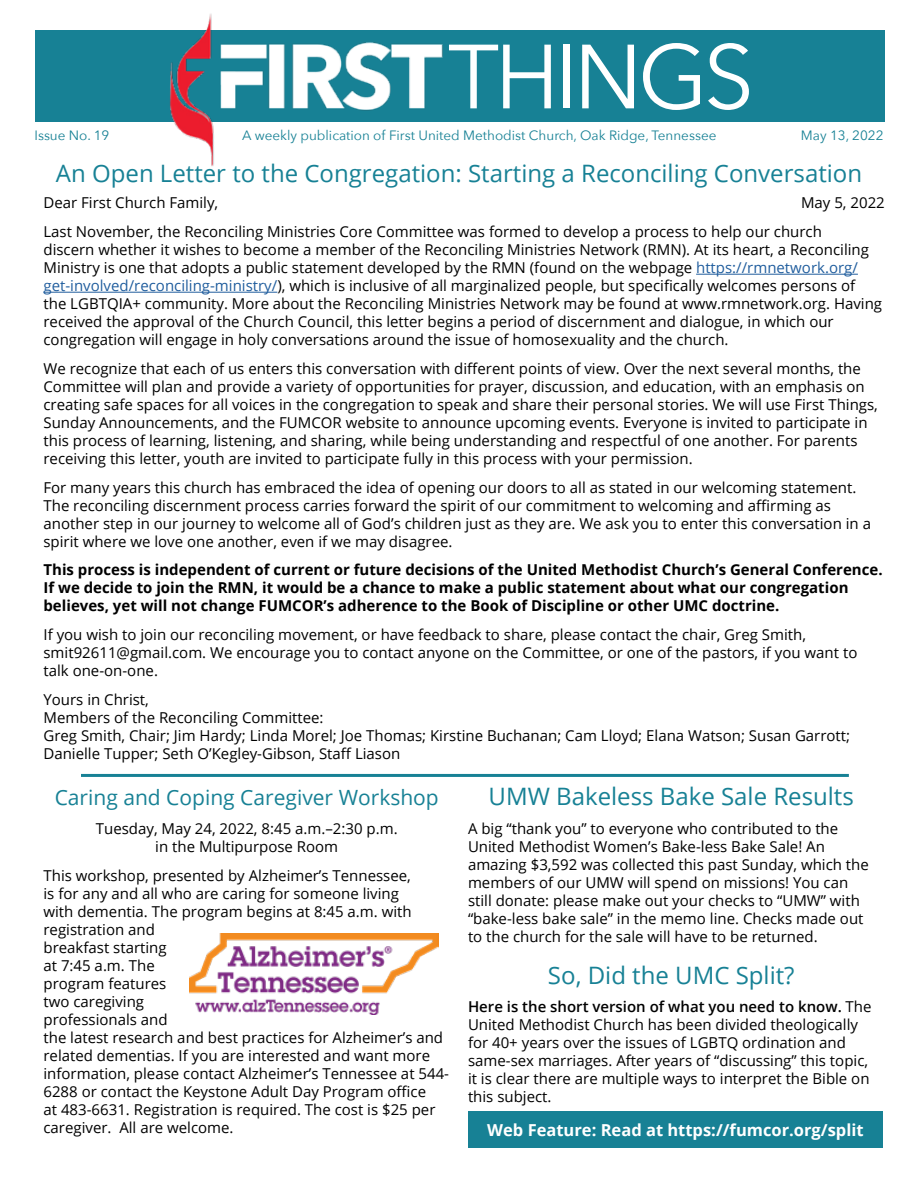
<style>
.page{position:relative;width:918px;height:1188px;background:#fff}
.page>*{position:absolute;margin:0;border:0;box-sizing:border-box;transform-origin:0 0}
.t1{font:90px "Avenir Next";letter-spacing:-.05em;color:#fff}
.t2{font:24px "Open Sans";color:#178195}
.t3{font:21px "Open Sans";color:#178195}
.t4{font:700 16.5px "Open Sans";color:#fff}
.t5{font:15px/18px "Open Sans";color:#000}
.t6{font:700 15px/18px "Open Sans";color:#000}
.t7{font:13.5px "Avenir Next";color:#178195}
.s1{color:#215e9e}
.s2{font-weight:600}
</style>
<div class="page">
<div style="left:35px;top:30px;width:850px;height:92px;background:#178195"></div>
<img style="left:170px;top:14px;width:273px;height:152px">
<hr style="left:696px;top:274px;width:162px;height:1px;background:#215e9e">
<hr style="left:44px;top:292px;width:233px;height:1px;background:#215e9e">
<div style="left:468px;top:1111px;width:415px;height:37px;background:#178195"></div>
<img style="left:189px;top:934px;width:249px;height:81px">
<hr style="left:81px;top:774px;width:768px;height:3px;background:#178195">
<h1 class="t1" style="left:448px;top:1px;width:308px">THINGS</h1>
<p class="t7" style="left:34px;top:124px;width:76px">Issue No. 19</p>
<p class="t7" style="left:242px;top:124px;width:476px">A weekly publication of First United Methodist Church, Oak Ridge, Tennessee</p>
<p class="t7" style="left:801px;top:124px;width:84px">May 13, 2022</p>
<h2 class="t2" style="left:56px;top:157px;width:808px">An Open Letter to the Congregation: Starting a Reconciling Conversation</h2>
<p class="t5" style="left:44px;top:193px;width:176px">Dear First Church Family,</p>
<p class="t5" style="left:44px;top:188px;width:843px;line-height:28.8px;text-indent:758px">May 5, 2022<br>Last November, the Reconciling Ministries Core Committee was formed to develop a process to help our church</p>
<p class="t5" style="left:44px;top:240px;width:840px">discern whether it wishes to become a member of the Reconciling Ministries Network (RMN). At its heart, a Reconciling Ministry is one that adopts a public statement developed by the RMN (found on the webpage <span class="s1">https://rmnetwork.org/ get-involved/reconciling-ministry/</span>), which is inclusive of all marginalized people, but specifically welcomes persons of<br>the LGBTQIA+ community. More about the Reconciling Ministries Network may be found at www.rmnetwork.org. Having received the approval of the Church Council, this letter begins a period of discernment and dialogue, in which our congregation will engage in holy conversations around the issue of homosexuality and the church.</p>
<p class="t5" style="left:44px;top:359px;width:836px">We recognize that each of us enters this conversation with different points of view. Over the next several months, the Committee will plan and provide a variety of opportunities for prayer, discussion, and education, with an emphasis on creating safe spaces for all voices in the congregation to speak and share their personal stories. We will use First Things, Sunday Announcements, and the FUMCOR website to announce upcoming events. Everyone is invited to participate in this process of learning, listening, and sharing, while being understanding and respectful of one another. For parents receiving this letter, youth are invited to participate fully in this process with your permission.</p>
<p class="t5" style="left:44px;top:478px;width:829px">For many years this church has embraced the idea of opening our doors to all as stated in our welcoming statement.<br>The reconciling discernment process carries forward the spirit of our commitment to welcoming and affirming as another step in our journey to welcome all of God’s children just as they are. We ask you to enter this conversation in a spirit where we love one another, even if we may disagree.</p>
<p class="t6" style="left:44px;top:561px;width:841px">This process is independent of current or future decisions of the United Methodist Church’s General Conference.<br>If we decide to join the RMN, it would be a chance to make a public statement about what our congregation believes, yet will not change FUMCOR’s adherence to the Book of Discipline or other UMC doctrine.</p>
<p class="t5" style="left:44px;top:625px;width:815px">If you wish to join our reconciling movement, or have feedback to share, please contact the chair, Greg Smith, smit92611@gmail.com. We encourage you to contact anyone on the Committee, or one of the pastors, if you want to talk one-on-one.</p>
<p class="t5" style="left:44px;top:690px;width:808px">Yours in Christ,<br>Members of the Reconciling Committee:<br>Greg Smith, Chair; Jim Hardy; Linda Morel; Joe Thomas; Kirstine Buchanan; Cam Lloyd; Elana Watson; Susan Garrott; Danielle Tupper; Seth O’Kegley-Gibson, Staff Liason</p>
<h3 class="t3" style="left:55px;top:783px;width:386px">Caring and Coping Caregiver Workshop</h3>
<p class="t5" style="left:96px;top:819px;width:303px;text-align:center">Tuesday, May 24, 2022, 8:45 a.m.–2:30 p.m. in the Multipurpose Room</p>
<p class="t5" style="left:44px;top:866px;width:407px">This workshop, presented by Alzheimer’s Tennessee,<br>is for any and all who are caring for someone living<br>with dementia. The program begins at 8:45 a.m. with registration and<br>breakfast starting<br>at 7:45 a.m. The<br>program features<br>two caregiving<br>professionals and<br>the latest research and best practices for Alzheimer’s and related dementias. If you are interested and want more information, please contact Alzheimer’s Tennessee at 544- 6288 or contact the Keystone Adult Day Program office<br>at 483-6631. Registration is required. The cost is $25 per caregiver. All are welcome.</p>
<h2 class="t2" style="left:489px;top:780px;width:367px">UMW Bakeless Bake Sale Results</h2>
<p class="t5" style="left:468px;top:819px;width:402px">A big “thank you” to everyone who contributed to the United Methodist Women’s Bake-less Bake Sale! An amazing $3,592 was collected this past Sunday, which the members of our UMW will spend on missions! You can still donate: please make out your checks to “UMW” with “bake-less bake sale” in the memo line. Checks made out to the church for the sale will have to be returned.</p>
<h2 class="t2" style="left:548px;top:958px;width:248px">So, Did the UMC Split?</h2>
<p class="t5" style="left:468px;top:998px;width:405px"><span class="s2">Here is the short version of what you need to know.</span> The United Methodist Church has been divided theologically for 40+ years over the issues of LGBTQ ordination and same-sex marriages. After years of “discussing” this topic, it is clear there are multiple ways to interpret the Bible on this subject.</p>
<p class="t4" style="left:487px;top:1118px;width:378px">Web Feature: Read at https://fumcor.org/split</p>
</div>
